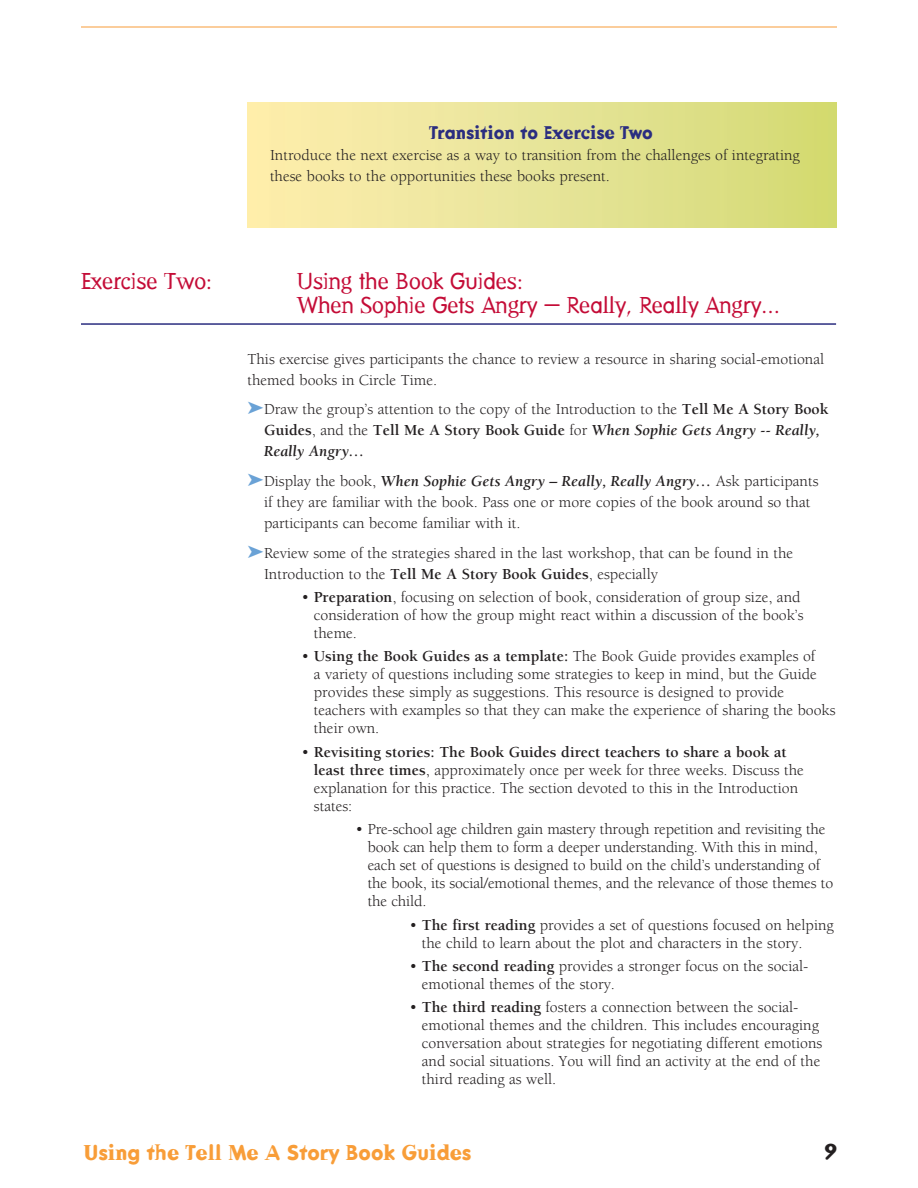
<style>
.page{position:relative;width:918px;height:1188px;background:#fff}
.page>*{position:absolute;margin:0;border:0;box-sizing:border-box;transform-origin:0 0}
.t1{font:22.5px "Dead History Roman";color:#c40c37}
.t2{font:700 21px "Dead History";color:#f89d38}
.t3{font:700 21px "Dead History";color:#231f20}
.t4{font:700 18px "Dead History";color:#2a2d80}
.t5{font:15.75px/18px "Berkeley";color:#231f20}
.s1{color:#6aa2d6}
.s2{font-weight:700}
.s3{font-weight:700;font-style:italic}
</style>
<div class="page">
<div style="left:248px;top:103px;width:589px;height:125px;background:linear-gradient(to right,#feeeb2,#d2da76)"></div>
<hr style="left:81px;top:323px;width:755px;height:2px;background:#2a2d80">
<hr style="left:81px;top:27px;width:756px;height:1px;background:#f89d38">
<p class="t4" style="left:429px;top:120px;width:225px">Transition to Exercise Two</p>
<p class="t5" style="left:270px;top:145px;width:531px;line-height:21px">Introduce the next exercise as a way to transition from the challenges of integrating these books to the opportunities these books present.</p>
<p class="t1" style="left:81px;top:265px;width:133px">Exercise Two:</p>
<p class="t1" style="left:297px;top:265px;width:228px">Using the Book Guides:</p>
<p class="t1" style="left:297px;top:289px;width:485px">When Sophie Gets Angry – Really, Really Angry…</p>
<p class="t5" style="left:248px;top:349px;width:578px;line-height:21px">This exercise gives participants the chance to review a resource in sharing social-emotional themed books in Circle Time.</p>
<p class="t5" style="left:264px;top:399px;width:566px;line-height:21px;text-indent:-17px"><span class="s1">➤</span>Draw the group’s attention to the copy of the Introduction to the <span class="s2">Tell Me A Story Book<br>Guides</span>, and the <span class="s2">Tell Me A Story Book Guide</span> for <span class="s3">When Sophie Gets Angry -- Really,<br>Really Angry…</span></p>
<p class="t5" style="left:264px;top:471px;width:556px;line-height:21px;text-indent:-17px"><span class="s1">➤</span>Display the book, <span class="s3">When Sophie Gets Angry – Really, Really Angry…</span> Ask participants if they are familiar with the book. Pass one or more copies of the book around so that participants can become familiar with it.</p>
<p class="t5" style="left:264px;top:543px;width:531px;line-height:21px;text-indent:-17px"><span class="s1">➤</span>Review some of the strategies shared in the last workshop, that can be found in the<br>Introduction to the <span class="s2">Tell Me A Story Book Guides</span>, especially</p>
<p class="t5" style="left:314px;top:588px;width:491px;text-indent:-12px">• <span class="s2">Preparation</span>, focusing on selection of book, consideration of group size, and consideration of how the group might react within a discussion of the book’s theme.</p>
<p class="t5" style="left:314px;top:648px;width:523px;text-indent:-12px">• <span class="s2">Using the Book Guides as a template:</span> The Book Guide provides examples of<br>a variety of questions including some strategies to keep in mind, but the Guide provides these simply as suggestions. This resource is designed to provide teachers with examples so that they can make the experience of sharing the books their own.</p>
<p class="t5" style="left:314px;top:743px;width:492px;text-indent:-12px">• <span class="s2">Revisiting stories: The Book Guides direct teachers to share a book at least three times</span>, approximately once per week for three weeks. Discuss the explanation for this practice. The section devoted to this in the Introduction states:</p>
<p class="t5" style="left:368px;top:821px;width:467px;text-indent:-12px">• Pre-school age children gain mastery through repetition and revisiting the book can help them to form a deeper understanding. With this in mind, each set of questions is designed to build on the child’s understanding of the book, its social/emotional themes, and the relevance of those themes to the child.</p>
<p class="t5" style="left:422px;top:916px;width:414px;text-indent:-12px">• <span class="s2">The first reading</span> provides a set of questions focused on helping the child to learn about the plot and characters in the story.</p>
<p class="t5" style="left:422px;top:957px;width:388px;text-indent:-12px">• <span class="s2">The second reading</span> provides a stronger focus on the social&shy;emotional themes of the story.</p>
<p class="t5" style="left:422px;top:999px;width:402px;text-indent:-12px">• <span class="s2">The third reading</span> fosters a connection between the social&shy;emotional themes and the children. This includes encouraging conversation about strategies for negotiating different emotions and social situations. You will find an activity at the end of the third reading as well.</p>
<h2 class="t2" style="left:84px;top:1138px;width:389px">Using the Tell Me A Story Book Guides</h2>
<h2 class="t3" style="left:824px;top:1137px;width:14px">9</h2>
</div>
